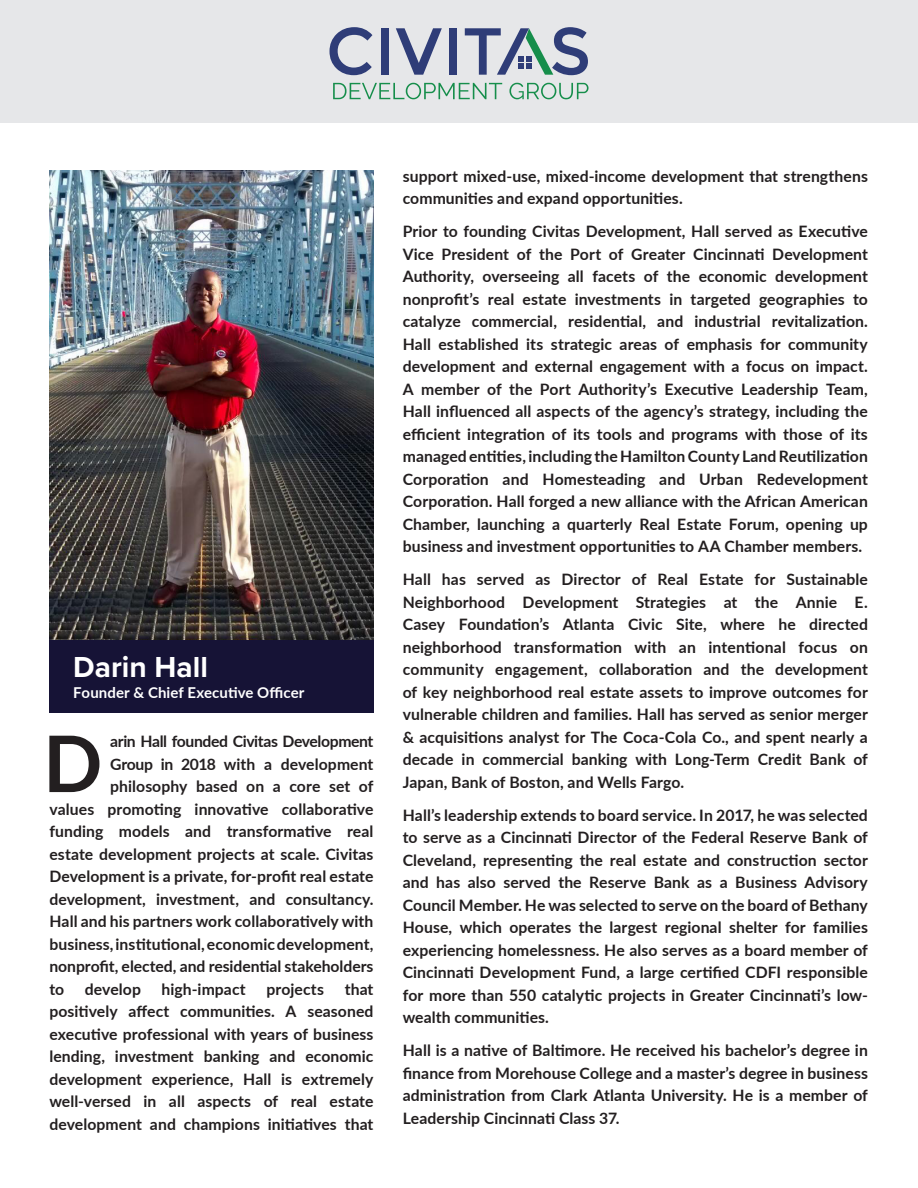
<style>
.page{position:relative;width:918px;height:1188px;background:#fff}
.page>*{position:absolute;margin:0;border:0;box-sizing:border-box;transform-origin:0 0}
.t1{font:700 78px "Lato";color:#231f20}
.t2{font:700 30px "Proxima Nova";color:#fff}
.t3{font:700 15.75px/22.5px "Lato";letter-spacing:.005em;color:#231f20;text-align:justify}
.t4{font:700 15.75px "Lato";letter-spacing:-.025em;color:#231f20}
.t5{font:700 15px "Lato";letter-spacing:.005em;color:#fff}
</style>
<div class="page">
<div style="left:0;top:0;width:918px;height:122px;background:#e6e7e9"></div>
<svg style="left:330px;top:27px;width:42px;height:48px"></svg>
<div style="left:381px;top:28px;width:8px;height:47px;background:#2f3d78"></div>
<svg style="left:396px;top:28px;width:46px;height:47px"></svg>
<div style="left:449px;top:28px;width:8px;height:47px;background:#2f3d78"></div>
<svg style="left:333px;top:83px;width:256px;height:16px"></svg>
<svg style="left:465px;top:27px;width:123px;height:48px"></svg>
<img style="left:49px;top:170px;width:325px;height:471px">
<div style="left:49px;top:641px;width:325px;height:72px;background:#161336"></div>
<p class="t2" style="left:73px;top:645px;width:136px">Darin Hall</p>
<p class="t5" style="left:73px;top:681px;width:233px">Founder &amp; Chief Executive Officer</p>
<p class="t1" style="left:43px;top:706px;width:61px">D</p>
<p class="t4" style="left:110px;top:730px;width:265px">arin Hall founded Civitas Development</p>
<p class="t3" style="left:110px;top:752px;width:265px">Group in 2018 with a development</p>
<p class="t3" style="left:110px;top:774px;width:265px">philosophy based on a core set of</p>
<p class="t3" style="left:49px;top:797px;width:326px">values promoting innovative collaborative</p>
<p class="t3" style="left:49px;top:819px;width:326px">funding models and transformative real</p>
<p class="t3" style="left:49px;top:842px;width:326px">estate development projects at scale. Civitas</p>
<p class="t3" style="left:49px;top:864px;width:326px">Development is a private, for-profit real estate</p>
<p class="t3" style="left:49px;top:887px;width:326px">development, investment, and consultancy.</p>
<p class="t3" style="left:49px;top:909px;width:326px">Hall and his partners work collaboratively with</p>
<p class="t3" style="left:49px;top:932px;width:326px">business, institutional, economic development,</p>
<p class="t3" style="left:49px;top:954px;width:326px">nonprofit, elected, and residential stakeholders</p>
<p class="t3" style="left:49px;top:977px;width:16px">to</p>
<p class="t3" style="left:85px;top:977px;width:58px">develop</p>
<p class="t3" style="left:162px;top:977px;width:86px">high-impact</p>
<p class="t3" style="left:267px;top:977px;width:59px">projects</p>
<p class="t3" style="left:49px;top:977px;width:326px;text-indent:295px">that positively affect communities. A seasoned executive professional with years of business lending, investment banking and economic development experience, Hall is extremely well-versed in all aspects of real estate development and champions initiatives that</p>
<p class="t3" style="left:403px;top:164px;width:467px">support mixed-use, mixed-income development that strengthens communities and expand opportunities.</p>
<p class="t3" style="left:403px;top:219px;width:467px">Prior to founding Civitas Development, Hall served as Executive Vice President of the Port of Greater Cincinnati Development Authority, overseeing all facets of the economic development nonprofit’s real estate investments in targeted geographies to catalyze commercial, residential, and industrial revitalization.<br>Hall established its strategic areas of emphasis for community development and external engagement with a focus on impact.<br>A member of the Port Authority’s Executive Leadership Team, Hall influenced all aspects of the agency’s strategy, including the efficient integration of its tools and programs with those of its managed entities, including the Hamilton County Land Reutilization Corporation and Homesteading and Urban Redevelopment Corporation. Hall forged a new alliance with the African American Chamber, launching a quarterly Real Estate Forum, opening up business and investment opportunities to AA Chamber members.</p>
<p class="t3" style="left:403px;top:567px;width:467px">Hall has served as Director of Real Estate for Sustainable Neighborhood Development Strategies at the Annie E.<br>Casey Foundation’s Atlanta Civic Site, where he directed neighborhood transformation with an intentional focus on community engagement, collaboration and the development of key neighborhood real estate assets to improve outcomes for vulnerable children and families. Hall has served as senior merger &amp; acquisitions analyst for The Coca-Cola Co., and spent nearly a decade in commercial banking with Long-Term Credit Bank of Japan, Bank of Boston, and Wells Fargo.</p>
<p class="t3" style="left:403px;top:803px;width:467px">Hall’s leadership extends to board service. In 2017, he was selected to serve as a Cincinnati Director of the Federal Reserve Bank of Cleveland, representing the real estate and construction sector and has also served the Reserve Bank as a Business Advisory Council Member. He was selected to serve on the board of Bethany House, which operates the largest regional shelter for families experiencing homelessness. He also serves as a board member of Cincinnati Development Fund, a large certified CDFI responsible for more than 550 catalytic projects in Greater Cincinnati’s low&shy;wealth communities.</p>
<p class="t3" style="left:403px;top:1038px;width:467px">Hall is a native of Baltimore. He received his bachelor’s degree in finance from Morehouse College and a master’s degree in business administration from Clark Atlanta University. He is a member of Leadership Cincinnati Class 37.</p>
</div>
